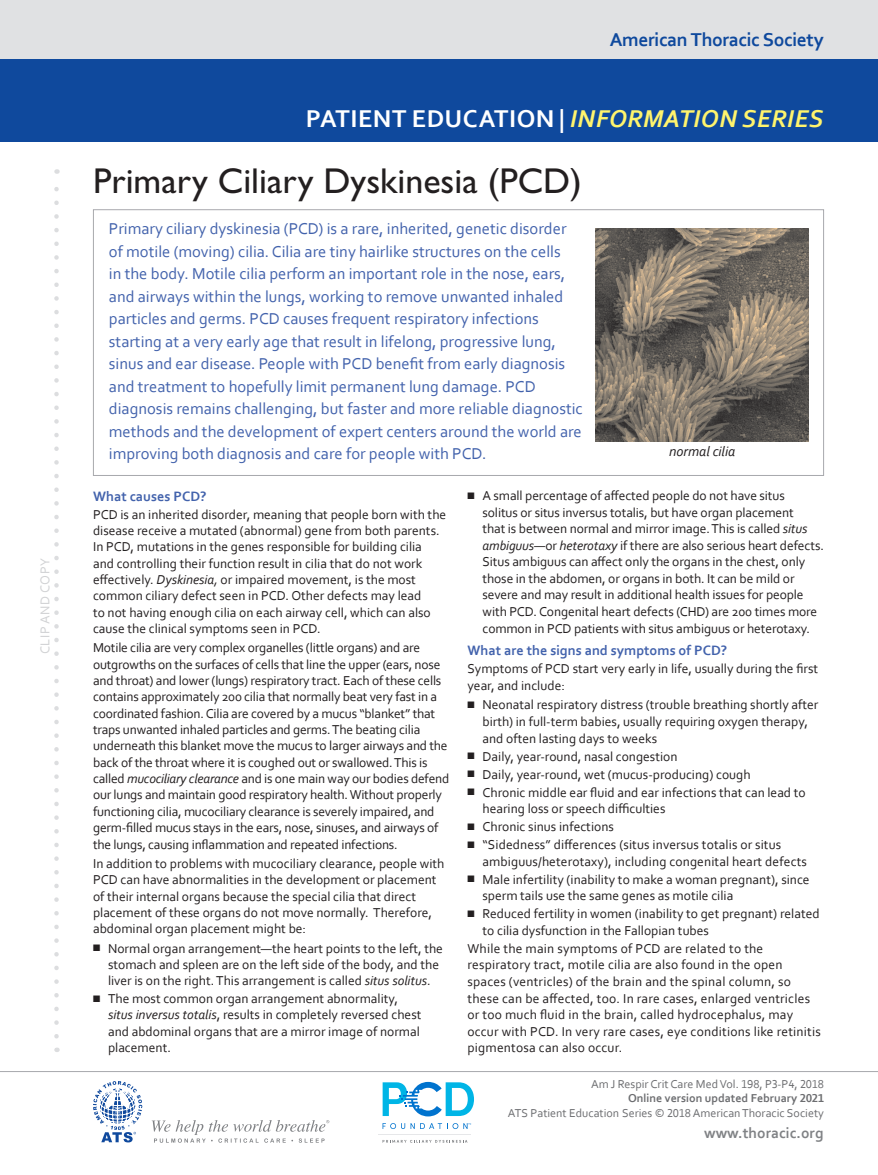
<style>
.page{position:relative;width:878px;height:1175px;background:#fff}
.page>*{position:absolute;margin:0;border:0;box-sizing:border-box;transform-origin:0 0}
.Headline{font:36px "Gill Sans Std";color:#231f20}
.t1{font:700 25.5px "Corbel";letter-spacing:.02em;color:#fff}
.t2{font:700 19.5px "Corbel";letter-spacing:-.02em;color:#0f499d}
.Intro_Paragraph{font:16.5px/22.5px "Corbel";color:#4262ac}
.www_thoracic_org{font:700 15.45px "Corbel";color:#808285}
.Body_Headline{font:700 14.25px "Corbel";color:#4262ac}
.t3{font:italic 14.25px "Corbel";color:#231f20}
.Body{font:13.5px/16.4px "Corbel";color:#231f20}
.t4{font:13.5px "Corbel";letter-spacing:.04em;color:#d1d2d4}
.t5{font:12px "Corbel";color:#6c6d70}
.Citation_Online_Upda{font:700 12px "Corbel";color:#6c6d70}
.s1{font-style:italic;color:#fff46d}
.s2{font-style:italic}
</style>
<div class="page">
<div style="left:93px;top:209px;width:731px;height:267px;border:1px solid #a8a9ad"></div>
<div style="left:0;top:0;width:878px;height:59px;background:#e0e1e3"></div>
<div style="left:0;top:59px;width:878px;height:83px;background:#0f499d"></div>
<svg style="left:54px;top:169px;width:5px;height:867px"></svg>
<svg style="left:152px;top:1120px;width:177px;height:22px"></svg>
<svg style="left:93px;top:1081px;width:49px;height:61px"></svg>
<hr style="left:0;top:1071px;width:878px;height:1px;background:#a8a9ad">
<img style="left:595px;top:229px;width:213px;height:212px">
<svg style="left:382px;top:1123px;width:32px;height:6px"></svg>
<hr style="left:378px;top:1134px;width:93px;height:1px;background:#e6e7e9">
<svg style="left:420px;top:1123px;width:51px;height:6px"></svg>
<svg style="left:382px;top:1081px;width:92px;height:35px"></svg>
<svg style="left:382px;top:1140px;width:85px;height:2px"></svg>
<p class="t4" style="left:37px;top:654px;width:98px;rotate:-90deg">CLIP AND COPY</p>
<p class="t2" style="left:609px;top:27px;width:216px">American Thoracic Society</p>
<p class="t1" style="left:306px;top:103px;width:519px">PATIENT EDUCATION | <span class="s1">INFORMATION SERIES</span></p>
<p class="Headline" style="left:93px;top:160px;width:490px">Primary Ciliary Dyskinesia (PCD)</p>
<p class="Intro_Paragraph" style="left:109px;top:217px;width:475px">Primary ciliary dyskinesia (PCD) is a rare, inherited, genetic disorder of motile (moving) cilia. Cilia are tiny hairlike structures on the cells<br>in the body. Motile cilia perform an important role in the nose, ears, and airways within the lungs, working to remove unwanted inhaled particles and germs. PCD causes frequent respiratory infections starting at a very early age that result in lifelong, progressive lung, sinus and ear disease. People with PCD benefit from early diagnosis and treatment to hopefully limit permanent lung damage. PCD diagnosis remains challenging, but faster and more reliable diagnostic methods and the development of expert centers around the world are improving both diagnosis and care for people with PCD.</p>
<p class="t3" style="left:669px;top:442px;width:68px">normal cilia</p>
<p class="Body_Headline" style="left:93px;top:487px;width:115px">What causes PCD?</p>
<p class="Body" style="left:93px;top:506px;width:355px">PCD is an inherited disorder, meaning that people born with the disease receive a mutated (abnormal) gene from both parents.<br>In PCD, mutations in the genes responsible for building cilia and controlling their function result in cilia that do not work effectively. <span class="s2">Dyskinesia,</span> or impaired movement, is the most common ciliary defect seen in PCD. Other defects may lead<br>to not having enough cilia on each airway cell, which can also cause the clinical symptoms seen in PCD.</p>
<p class="Body" style="left:93px;top:639px;width:358px">Motile cilia are very complex organelles (little organs) and are outgrowths on the surfaces of cells that line the upper (ears, nose and throat) and lower (lungs) respiratory tract. Each of these cells contains approximately 200 cilia that normally beat very fast in a coordinated fashion. Cilia are covered by a mucus “blanket” that traps unwanted inhaled particles and germs. The beating cilia underneath this blanket move the mucus to larger airways and the back of the throat where it is coughed out or swallowed. This is called <span class="s2">mucociliary clearance</span> and is one main way our bodies defend our lungs and maintain good respiratory health. Without properly functioning cilia, mucociliary clearance is severely impaired, and germ-filled mucus stays in the ears, nose, sinuses, and airways of the lungs, causing inflammation and repeated infections.</p>
<p class="Body" style="left:93px;top:855px;width:353px">In addition to problems with mucociliary clearance, people with PCD can have abnormalities in the development or placement of their internal organs because the special cilia that direct placement of these organs do not move normally. Therefore, abdominal organ placement might be:</p>
<p class="Body" style="left:108px;top:939px;width:336px;text-indent:-15px">■ Normal organ arrangement—the heart points to the left, the stomach and spleen are on the left side of the body, and the liver is on the right. This arrangement is called <span class="s2">situs solitus</span>.</p>
<p class="Body" style="left:108px;top:990px;width:315px;text-indent:-15px">■ The most common organ arrangement abnormality, <span class="s2">situs inversus totalis</span>, results in completely reversed chest and abdominal organs that are a mirror image of normal placement.</p>
<p class="Body" style="left:482px;top:487px;width:343px;text-indent:-15px">■ A small percentage of affected people do not have situs<br>solitus or situs inversus totalis, but have organ placement<br>that is between normal and mirror image. This is called <span class="s2">situs ambiguus</span>—or <span class="s2">heterotaxy</span> if there are also serious heart defects.<br>Situs ambiguus can affect only the organs in the chest, only those in the abdomen, or organs in both. It can be mild or severe and may result in additional health issues for people with PCD. Congenital heart defects (CHD) are 200 times more common in PCD patients with situs ambiguus or heterotaxy.</p>
<p class="Body_Headline" style="left:467px;top:642px;width:261px">What are the signs and symptoms of PCD?</p>
<p class="Body" style="left:467px;top:660px;width:352px">Symptoms of PCD start very early in life, usually during the first year, and include:</p>
<p class="Body" style="left:482px;top:696px;width:337px;text-indent:-15px">■ Neonatal respiratory distress (trouble breathing shortly after birth) in full-term babies, usually requiring oxygen therapy, and often lasting days to weeks</p>
<p class="Body" style="left:467px;top:747px;width:211px">■ Daily, year-round, nasal congestion</p>
<p class="Body" style="left:467px;top:765px;width:284px">■ Daily, year-round, wet (mucus-producing) cough</p>
<p class="Body" style="left:482px;top:783px;width:325px;text-indent:-15px">■ Chronic middle ear fluid and ear infections that can lead to hearing loss or speech difficulties</p>
<p class="Body" style="left:467px;top:818px;width:148px">■ Chronic sinus infections</p>
<p class="Body" style="left:482px;top:836px;width:326px;text-indent:-15px">■ “Sidedness” differences (situs inversus totalis or situs ambiguus/heterotaxy), including congenital heart defects</p>
<p class="Body" style="left:482px;top:870px;width:328px;text-indent:-15px">■ Male infertility (inability to make a woman pregnant), since sperm tails use the same genes as motile cilia</p>
<p class="Body" style="left:482px;top:905px;width:338px;text-indent:-15px">■ Reduced fertility in women (inability to get pregnant) related to cilia dysfunction in the Fallopian tubes</p>
<p class="Body" style="left:467px;top:939px;width:355px">While the main symptoms of PCD are related to the respiratory tract, motile cilia are also found in the open spaces (ventricles) of the brain and the spinal column, so these can be affected, too. In rare cases, enlarged ventricles or too much fluid in the brain, called hydrocephalus, may occur with PCD. In very rare cases, eye conditions like retinitis pigmentosa can also occur.</p>
<p class="t5" style="left:591px;top:1076px;width:234px">Am J Respir Crit Care Med Vol. 198, P3-P4, 2018</p>
<p class="Citation_Online_Upda" style="left:628px;top:1090px;width:197px">Online version updated February 2021</p>
<p class="t5" style="left:508px;top:1105px;width:317px">ATS Patient Education Series © 2018 American Thoracic Society</p>
<p class="www_thoracic_org" style="left:704px;top:1123px;width:121px">www.thoracic.org</p>
</div>
